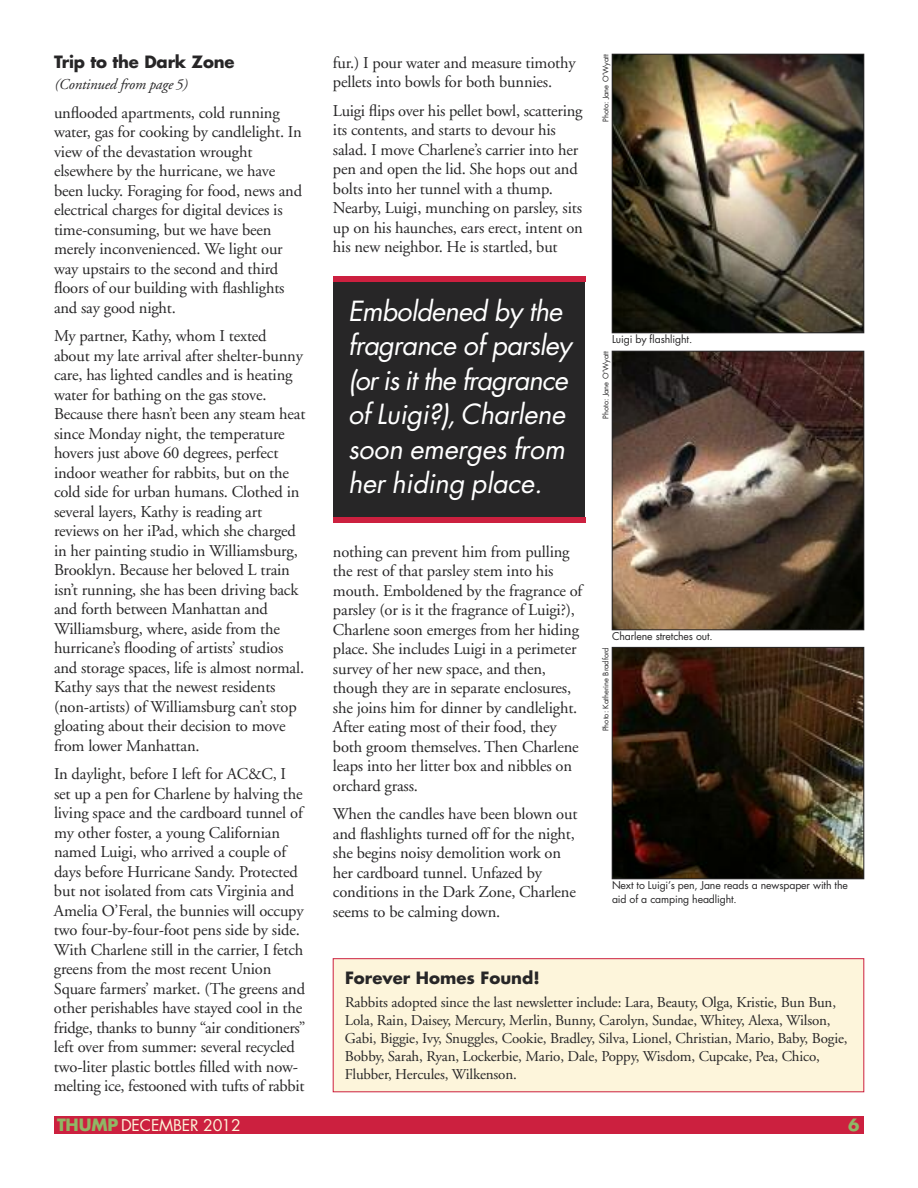
<style>
.page{position:relative;width:918px;height:1188px;background:#fff}
.page>*{position:absolute;margin:0;border:0;box-sizing:border-box;transform-origin:0 0}
.t1{font:italic 27px/34.5px "Futura";letter-spacing:-.025em;color:#fff}
.t2{font:16.5px/19.5px "Adobe Garamond";letter-spacing:-.01em;color:#272627}
.t3{font:700 16.5px "Futura";color:#272627}
.t4{font:700 16.5px "Futura";color:#8fb765}
.t5{font:15.75px "Futura";letter-spacing:-.01em;color:#fdf5db}
.t6{font:15px/18px "Adobe Garamond";letter-spacing:-.01em;color:#272627}
.t7{font:italic 15px "Adobe Garamond";letter-spacing:-.01em;color:#272627}
.t8{font:10.5px/13.5px "Futura";letter-spacing:-.01em;color:#272627}
.t9{font:7.5px "Futura";color:#272627}
.s1{font-weight:700;font-size:16.5px;color:#8fb765}
</style>
<div class="page">
<div style="left:54px;top:1116px;width:810px;height:18px;background:#cc203f"></div>
<img style="left:614px;top:353px;width:248px;height:275px">
<div style="left:612px;top:351px;width:252px;height:279px;border:1px solid #272627"></div>
<img style="left:614px;top:56px;width:248px;height:275px">
<div style="left:612px;top:54px;width:252px;height:279px;border:1px solid #272627"></div>
<img style="left:614px;top:649px;width:248px;height:228px">
<div style="left:612px;top:647px;width:252px;height:232px;border:1px solid #272627"></div>
<div style="left:333px;top:276px;width:252px;height:247px;background:#272627"></div>
<div style="left:333px;top:276px;width:252px;height:6px;background:#cc203f"></div>
<div style="left:333px;top:517px;width:252px;height:6px;background:#cc203f"></div>
<div style="left:333px;top:959px;width:531px;height:133px;background:#fdf5db"></div>
<div style="left:333px;top:958px;width:531px;height:134px;border:1px solid #cc203f"></div>
<p class="t3" style="left:54px;top:54px;width:182px">Trip to the Dark Zone</p>
<p class="t7" style="left:54px;top:78px;width:135px">(Continued from page 5)</p>
<p class="t2" style="left:54px;top:104px;width:250px">unflooded apartments, cold running water, gas for cooking by candlelight. In view of the devastation wrought elsewhere by the hurricane, we have been lucky. Foraging for food, news and electrical charges for digital devices is time-consuming, but we have been merely inconvenienced. We light our way upstairs to the second and third floors of our building with flashlights and say good night.</p>
<p class="t2" style="left:54px;top:328px;width:253px">My partner, Kathy, whom I texted about my late arrival after shelter-bunny care, has lighted candles and is heating water for bathing on the gas stove.<br>Because there hasn’t been any steam heat since Monday night, the temperature hovers just above 60 degrees, perfect indoor weather for rabbits, but on the cold side for urban humans. Clothed in several layers, Kathy is reading art reviews on her iPad, which she charged in her painting studio in Williamsburg, Brooklyn. Because her beloved L train isn’t running, she has been driving back and forth between Manhattan and Williamsburg, where, aside from the hurricane’s flooding of artists’ studios and storage spaces, life is almost normal.<br>Kathy says that the newest residents (non-artists) of Williamsburg can’t stop gloating about their decision to move from lower Manhattan.</p>
<p class="t2" style="left:54px;top:766px;width:253px">In daylight, before I left for AC&amp;C, I set up a pen for Charlene by halving the living space and the cardboard tunnel of my other foster, a young Californian named Luigi, who arrived a couple of days before Hurricane Sandy. Protected but not isolated from cats Virginia and Amelia O’Feral, the bunnies will occupy two four-by-four-foot pens side by side.<br>With Charlene still in the carrier, I fetch greens from the most recent Union Square farmers’ market. (The greens and other perishables have stayed cool in the fridge, thanks to bunny “air conditioners” left over from summer: several recycled two-liter plastic bottles filled with now&shy;melting ice, festooned with tufts of rabbit</p>
<p class="t2" style="left:333px;top:54px;width:244px">fur.) I pour water and measure timothy pellets into bowls for both bunnies.</p>
<p class="t2" style="left:333px;top:102px;width:251px">Luigi flips over his pellet bowl, scattering its contents, and starts to devour his salad. I move Charlene’s carrier into her pen and open the lid. She hops out and bolts into her tunnel with a thump.<br>Nearby, Luigi, munching on parsley, sits up on his haunches, ears erect, intent on his new neighbor. He is startled, but</p>
<h1 class="t1" style="left:348px;top:296px;width:225px">Emboldened by the fragrance of parsley (or is it the fragrance of Luigi?), Charlene soon emerges from her hiding place.</h1>
<p class="t2" style="left:333px;top:543px;width:251px">nothing can prevent him from pulling the rest of that parsley stem into his mouth. Emboldened by the fragrance of parsley (or is it the fragrance of Luigi?), Charlene soon emerges from her hiding place. She includes Luigi in a perimeter survey of her new space, and then, though they are in separate enclosures, she joins him for dinner by candlelight.<br>After eating most of their food, they both groom themselves. Then Charlene leaps into her litter box and nibbles on orchard grass.</p>
<p class="t2" style="left:333px;top:806px;width:246px">When the candles have been blown out and flashlights turned off for the night, she begins noisy demolition work on her cardboard tunnel. Unfazed by conditions in the Dark Zone, Charlene seems to be calming down.</p>
<p class="t9" style="left:602px;top:122px;width:69px;rotate:-90deg">Photo: Jane O’Wyatt</p>
<p class="t8" style="left:612px;top:333px;width:82px">Luigi by flashlight.</p>
<p class="t9" style="left:602px;top:419px;width:69px;rotate:-90deg">Photo: Jane O’Wyatt</p>
<p class="t8" style="left:612px;top:630px;width:102px">Charlene stretches out.</p>
<p class="t9" style="left:602px;top:731px;width:86px;rotate:-90deg">Photo: Katherine Bradford</p>
<p class="t8" style="left:612px;top:879px;width:237px">Next to Luigi’s pen, Jane reads a newspaper with the aid of a camping headlight.</p>
<p class="t3" style="left:345px;top:970px;width:196px">Forever Homes Found!</p>
<p class="t6" style="left:345px;top:994px;width:504px">Rabbits adopted since the last newsletter include: Lara, Beauty, Olga, Kristie, Bun Bun, Lola, Rain, Daisey, Mercury, Merlin, Bunny, Carolyn, Sundae, Whitey, Alexa, Wilson, Gabi, Biggie, Ivy, Snuggles, Cookie, Bradley, Silva, Lionel, Christian, Mario, Baby, Bogie, Bobby, Sarah, Ryan, Lockerbie, Mario, Dale, Poppy, Wisdom, Cupcake, Pea, Chico, Flubber, Hercules, Wilkenson.</p>
<p class="t5" style="left:57px;top:1118px;width:185px"><span class="s1">THUMP</span> DECEMBER 2012</p>
<p class="t4" style="left:848px;top:1117px;width:13px">6</p>
</div>
